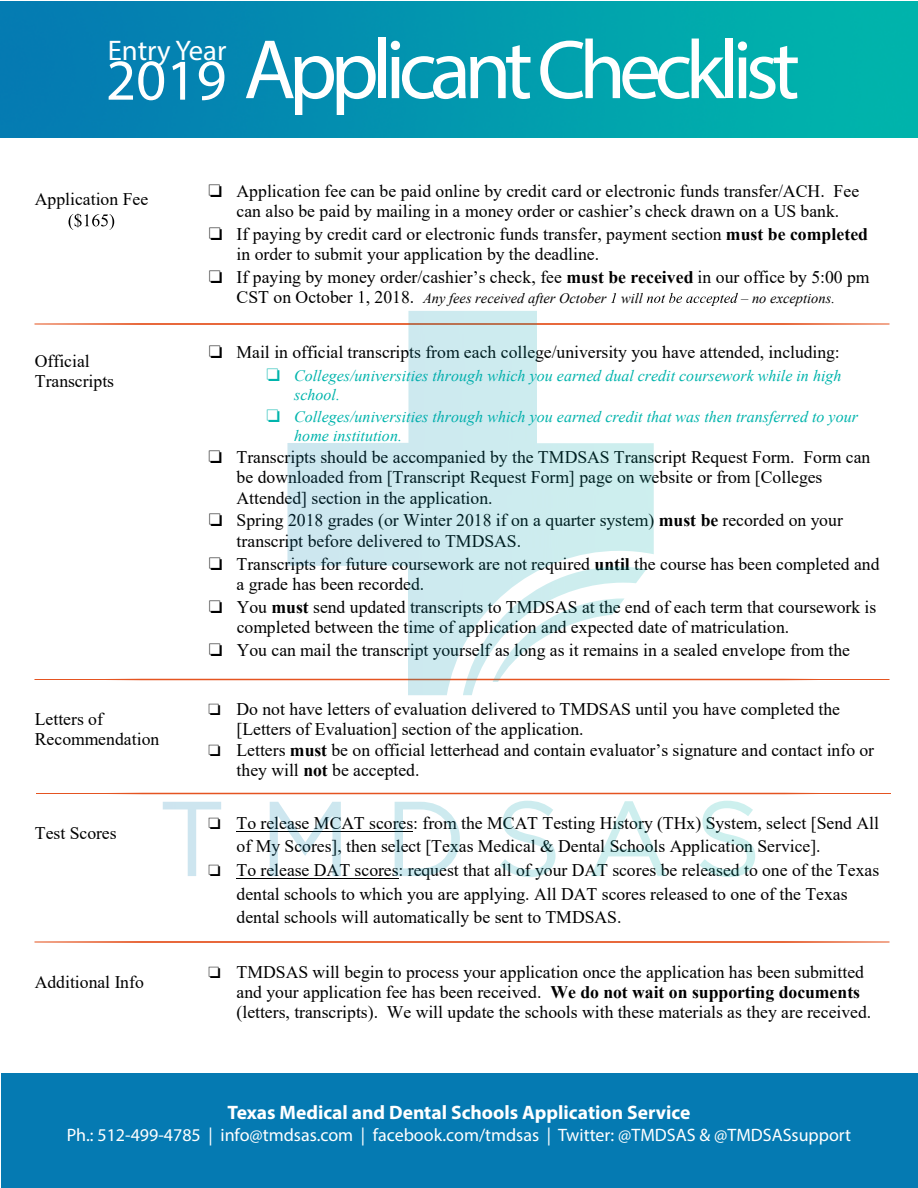
<style>
.page{position:relative;width:918px;height:1188px;background:#fff}
.page>*{position:absolute;margin:0;border:0;box-sizing:border-box;transform-origin:0 0}
.t1{font:85.05px "Myriad Pro";letter-spacing:-.08em;color:#fff}
.t2{font:58.2px "Myriad Pro";color:#fff}
.t3{font:28.5px "Myriad Pro";color:#fff}
.t4{font:700 19.5px "Myriad Pro";color:#fff}
.t5{font:18px "Myriad Pro";color:#fff}
.t6{font:17.7px/20.2px "Times New Roman";color:#000}
.t7{font:italic 15.9px/18.5px "Times New Roman";color:#00b4ac}
.t8{font:italic 14.4px "Times New Roman";color:#000}
.s1{font-size:84px}
.s2{font-weight:700}
.s3{font-style:normal;font-size:17.7px}
</style>
<div class="page">
<div style="left:1px;top:1074px;width:917px;height:114px;background:#057ab2"></div>
<svg style="left:69px;top:214px;width:45px;height:16px"></svg>
<svg style="left:359px;top:291px;width:5px;height:12px"></svg>
<svg style="left:611px;top:293px;width:5px;height:10px"></svg>
<svg style="left:647px;top:293px;width:91px;height:13px"></svg>
<hr style="left:236px;top:878px;width:163px;height:1px;background:#000">
<img style="left:0;top:2px;width:918px;height:136px">
<svg style="left:34px;top:323px;width:856px;height:2px"></svg>
<svg style="left:34px;top:679px;width:856px;height:1px"></svg>
<svg style="left:36px;top:793px;width:855px;height:1px"></svg>
<svg style="left:34px;top:941px;width:856px;height:2px;background:#e97046"></svg>
<img style="left:163px;top:311px;width:592px;height:566px">
<h3 class="t3" style="left:108px;top:33px;width:120px">Entry Year</h3>
<h2 class="t2" style="left:106px;top:44px;width:122px">2019</h2>
<h1 class="t1" style="left:244px;top:17px;width:558px">Applicant <span class="s1">Checklist</span></h1>
<p class="t6" style="left:35px;top:188px;width:115px">Application Fee</p>
<p class="t6" style="left:208px;top:180px;width:653px;text-align:center">❏ Application fee can be paid online by credit card or electronic funds transfer/ACH. Fee can also be paid by mailing in a money order or cashier’s check drawn on a US bank.</p>
<p class="t6" style="left:237px;top:223px;width:633px;text-indent:-29px">❏ If paying by credit card or electronic funds transfer, payment section <span class="s2">must be completed </span>in order to submit your application by the deadline.</p>
<p class="t6" style="left:208px;top:266px;width:663px">❏ If paying by money order/cashier’s check, fee <span class="s2">must be received</span> in our office by 5:00 pm</p>
<p class="t8" style="left:237px;top:288px;width:408px"><span class="s3">CST on October , 2018.</span> Any fees received after October will</p>
<p class="t8" style="left:741px;top:288px;width:95px">– no exceptions.</p>
<p class="t6" style="left:35px;top:350px;width:81px">Official<br>Transcripts</p>
<p class="t6" style="left:35px;top:708px;width:126px">Letters of<br>Recommendation</p>
<p class="t6" style="left:35px;top:822px;width:83px">Test Scores</p>
<p class="t6" style="left:208px;top:342px;width:634px">❏ Mail in official transcripts from each college/university you have attended, including:</p>
<p class="t7" style="left:294px;top:366px;width:549px;text-indent:-29px">❏ Colleges/universities through which you earned dual credit coursework while in high school.</p>
<p class="t7" style="left:294px;top:407px;width:565px;text-indent:-29px">❏ Colleges/universities through which you earned credit that was then transferred to your home institution.</p>
<p class="t6" style="left:237px;top:447px;width:635px;text-indent:-29px">❏ Transcripts should be accompanied by the TMDSAS Transcript Request Form. Form can be downloaded from [Transcript Request Form] page on website or from [Colleges<br>Attended] section in the application.</p>
<p class="t6" style="left:237px;top:510px;width:608px;text-indent:-29px">❏ Spring 2018 grades (or Winter 2018 if on a quarter system) <span class="s2">must be</span> recorded on your transcript before delivered to TMDSAS.</p>
<p class="t6" style="left:237px;top:553px;width:644px;text-indent:-29px">❏ Transcripts for future coursework are not required <span class="s2">until</span> the course has been completed and a grade has been recorded.</p>
<p class="t6" style="left:237px;top:596px;width:641px;text-indent:-29px">❏ You <span class="s2">must</span> send updated transcripts to TMDSAS at the end of each term that coursework is completed between the time of application and expected date of matriculation.</p>
<p class="t6" style="left:208px;top:639px;width:644px">❏ You can mail the transcript yourself as long as it remains in a sealed envelope from the</p>
<p class="t6" style="left:208px;top:698px;width:634px">❏ Do not have letters of evaluation delivered to TMDSAS until you have completed the</p>
<p class="t6" style="left:237px;top:719px;width:349px">[Letters of Evaluation] section of the application.</p>
<p class="t6" style="left:208px;top:740px;width:668px">❏ Letters <span class="s2">must</span> be on official letterhead and contain evaluator’s signature and contact info or</p>
<p class="t6" style="left:237px;top:760px;width:184px">they will <span class="s2">not</span> be accepted.</p>
<p class="t6" style="left:208px;top:812px;width:673px">❏ To release MCAT scores: from the MCAT Testing History (THx) System, select [Send All</p>
<p class="t6" style="left:236px;top:836px;width:586px">of My Scores], then select [Texas Medical &amp; Dental Schools Application Service].</p>
<p class="t6" style="left:208px;top:860px;width:673px">❏ To release DAT scores: request that all of your DAT scores be released to one of the Texas</p>
<p class="t6" style="left:236px;top:883px;width:613px">dental schools to which you are applying. All DAT scores released to one of the Texas</p>
<p class="t6" style="left:236px;top:906px;width:386px">dental schools will automatically be sent to TMDSAS.</p>
<p class="t6" style="left:35px;top:971px;width:111px">Additional Info</p>
<p class="t6" style="left:236px;top:961px;width:636px;text-indent:-29px">❏ TMDSAS will begin to process your application once the application has been submitted and your application fee has been received. <span class="s2">We do not wait on supporting documents </span>(letters, transcripts). We will update the schools with these materials as they are received.</p>
<p class="t4" style="left:228px;top:1100px;width:464px">Texas Medical and Dental Schools Application Service</p>
<p class="t5" style="left:67px;top:1124px;width:786px">Ph.: 512-499-4785 | info@tmdsas.com | facebook.com/tmdsas | Twitter: @TMDSAS &amp; @TMDSASsupport</p>
</div>
